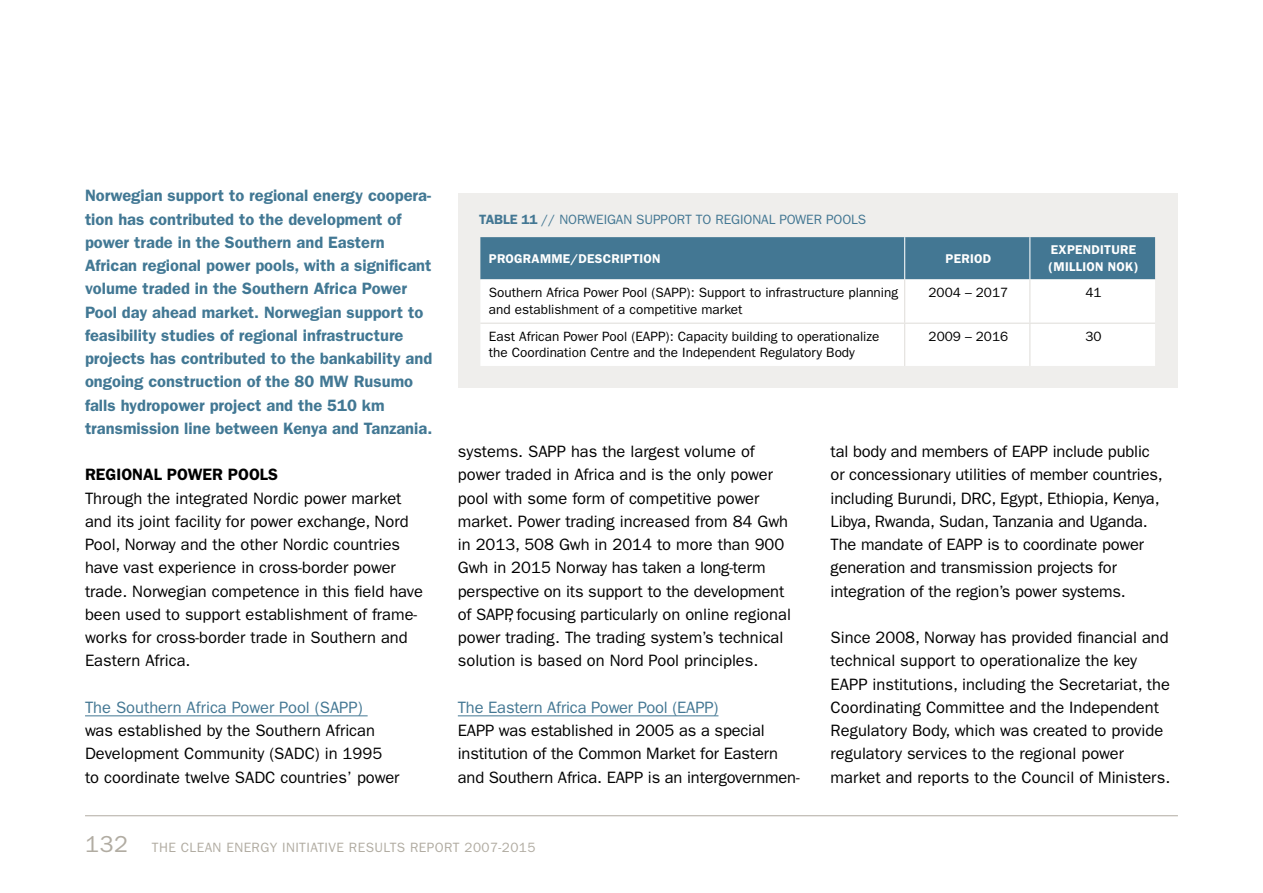
<style>
.page{position:relative;width:1263px;height:893px;background:#fff}
.page>*{position:absolute;margin:0;border:0;box-sizing:border-box;transform-origin:0 0}
.t1{font:16.5px/23.2px "ITC Franklin Gothic Std";color:#000}
.t2{font:600 16.5px/23.2px "ITC Franklin Gothic Std";color:#427894}
.t3{font:16.5px "ITC Franklin Gothic Std";letter-spacing:-.01em;color:#437793}
.t4{font:600 16.5px "ITC Franklin Gothic Std";color:#000}
.t5{font:13.5px/16.5px "ITC Franklin Gothic Std";color:#000}
.t6{font:13.5px "ITC Franklin Gothic Std";letter-spacing:.03em;color:#b1aca2}
.t7{font:13.5px "ITC Franklin Gothic Std";letter-spacing:-.005em;color:#437793}
.t8{font:600 12.75px/16.5px "ITC Franklin Gothic Std";letter-spacing:.02em;color:#fff}
.s1{font-weight:600}
.s2{font-size:23.25px}
</style>
<div class="page">
<div style="left:458px;top:193px;width:720px;height:194px;background:#efeeec"></div>
<div style="left:480px;top:237px;width:675px;height:42px;background:#437793"></div>
<div style="left:480px;top:279px;width:675px;height:87px;background:#fff"></div>
<hr style="left:904px;top:237px;width:1px;height:42px;background:#fff">
<hr style="left:1029px;top:237px;width:1px;height:42px;background:#fff">
<hr style="left:904px;top:279px;width:1px;height:44px;background:#e0deda">
<hr style="left:1029px;top:279px;width:1px;height:44px;background:#e0deda">
<hr style="left:480px;top:323px;width:425px;height:1px;background:#e0deda">
<hr style="left:905px;top:323px;width:125px;height:1px;background:#e0deda">
<hr style="left:904px;top:324px;width:1px;height:42px;background:#e0deda">
<hr style="left:1030px;top:323px;width:125px;height:1px;background:#e0deda">
<hr style="left:1029px;top:324px;width:1px;height:42px;background:#e0deda">
<hr style="left:85px;top:715px;width:283px;height:1px;background:#437793">
<hr style="left:458px;top:715px;width:260px;height:1px;background:#437793">
<hr style="left:85px;top:815px;width:1093px;height:1px;background:#b1aca2">
<p class="t2" style="left:85px;top:184px;width:349px">Norwegian support to regional energy coopera&shy;tion has contributed to the development of power trade in the Southern and Eastern African regional power pools, with a significant volume traded in the Southern Africa Power Pool day ahead market. Norwegian support to feasibility studies of regional infrastructure projects has contributed to the bankability and ongoing construction of the 80 MW Rusumo falls hydropower project and the 510 km transmission line between Kenya and Tanzania.</p>
<p class="t4" style="left:85px;top:465px;width:195px">REGIONAL POWER POOLS</p>
<p class="t1" style="left:85px;top:486px;width:339px">Through the integrated Nordic power market and its joint facility for power exchange, Nord Pool, Norway and the other Nordic countries have vast experience in cross-border power trade. Norwegian competence in this field have been used to support establishment of frame&shy;works for cross-border trade in Southern and Eastern Africa.</p>
<p class="t3" style="left:85px;top:698px;width:279px">The Southern Africa Power Pool (SAPP)</p>
<p class="t1" style="left:85px;top:719px;width:316px">was established by the Southern African<br>Development Community (SADC) in 1995 to coordinate twelve SADC countries’ power</p>
<p class="t7" style="left:479px;top:211px;width:388px"><span class="s1">TABLE 11</span> // NORWEIGAN SUPPORT TO REGIONAL POWER POOLS</p>
<p class="t8" style="left:489px;top:250px;width:173px">PROGRAMME/DESCRIPTION</p>
<p class="t8" style="left:945px;top:250px;width:47px">PERIOD</p>
<p class="t8" style="left:1048px;top:242px;width:92px">EXPENDITURE (MILLION NOK)</p>
<p class="t5" style="left:489px;top:284px;width:411px">Southern Africa Power Pool (SAPP): Support to infrastructure planning and establishment of a competitive market</p>
<p class="t5" style="left:928px;top:284px;width:81px">2004 – 2017</p>
<p class="t5" style="left:1085px;top:284px;width:18px">41</p>
<p class="t5" style="left:489px;top:328px;width:392px">East African Power Pool (EAPP): Capacity building to operationalize the Coordination Centre and the Independent Regulatory Body</p>
<p class="t5" style="left:928px;top:328px;width:81px">2009 – 2016</p>
<p class="t5" style="left:1085px;top:328px;width:18px">30</p>
<p class="t1" style="left:458px;top:440px;width:335px">systems. SAPP has the largest volume of power traded in Africa and is the only power pool with some form of competitive power market. Power trading increased from 84 Gwh in 2013, 508 Gwh in 2014 to more than 900<br>Gwh in 2015 Norway has taken a long-term perspective on its support to the development of SAPP, focusing particularly on online regional power trading. The trading system’s technical solution is based on Nord Pool principles.</p>
<p class="t3" style="left:458px;top:698px;width:262px">The Eastern Africa Power Pool (EAPP)</p>
<p class="t1" style="left:458px;top:719px;width:343px">EAPP was established in 2005 as a special institution of the Common Market for Eastern and Southern Africa. EAPP is an intergovernmen-</p>
<p class="t1" style="left:831px;top:440px;width:334px">tal body and members of EAPP include public or concessionary utilities of member countries, including Burundi, DRC, Egypt, Ethiopia, Kenya, Libya, Rwanda, Sudan, Tanzania and Uganda.<br>The mandate of EAPP is to coordinate power generation and transmission projects for integration of the region’s power systems.</p>
<p class="t1" style="left:831px;top:626px;width:341px">Since 2008, Norway has provided financial and technical support to operationalize the key EAPP institutions, including the Secretariat, the Coordinating Committee and the Independent Regulatory Body, which was created to provide regulatory services to the regional power market and reports to the Council of Ministers.</p>
<p class="t6" style="left:85px;top:839px;width:452px"><span class="s2">132</span> THE CLEAN ENERGY INITIATIVE RESULTS REPORT 2007-2015</p>
</div>
